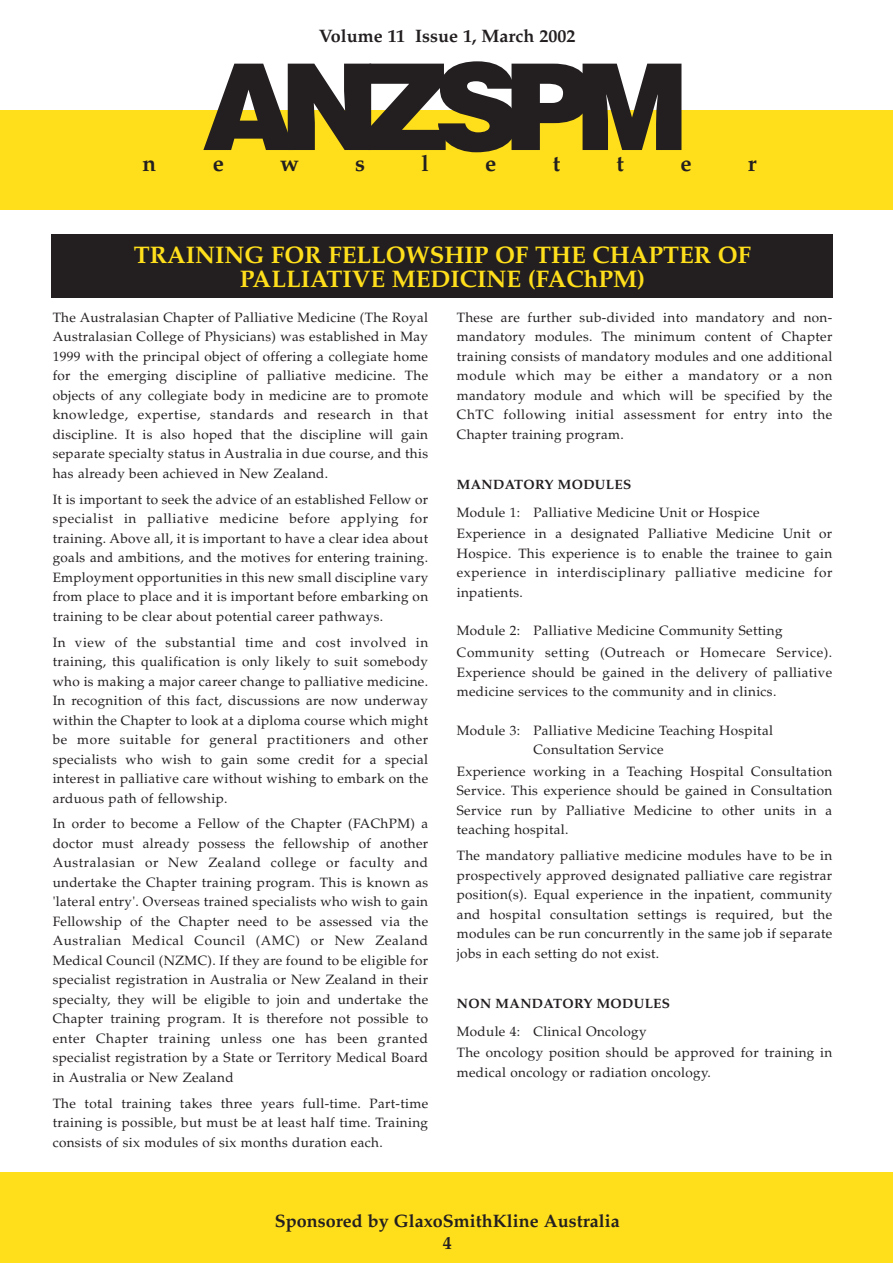
<style>
.page{position:relative;width:893px;height:1263px;background:#fff}
.page>*{position:absolute;margin:0;border:0;box-sizing:border-box;transform-origin:0 0}
.t1{font:900 120px "Helvetica";letter-spacing:-.135em;color:#231f20}
.t2{font:700 24px/24px "Palatino";color:#ffdf1b;text-align:center}
.t3{font:700 22.5px "Palatino";color:#231f20}
.t4{font:700 18px/21.9px "Palatino";color:#231f20;text-align:center}
.t5{font:13.5px/19.5px "Palatino";letter-spacing:.025em;color:#231f20;text-align:justify}
.t6{font:700 13.5px "Palatino";letter-spacing:.025em;color:#231f20}
</style>
<div class="page">
<div style="left:51px;top:234px;width:781px;height:64px;background:#231f20"></div>
<div style="left:0;top:1172px;width:892px;height:91px;background:#ffdf1b"></div>
<div style="left:0;top:110px;width:892px;height:100px;background:#ffdf1b"></div>
<h3 class="t4" style="left:319px;top:27px;width:258px">Volume 11 Issue 1, March 2002</h3>
<h1 class="t1" style="left:202px;top:64px;width:488px">ANZSPM</h1>
<h3 class="t3" style="left:143px;top:155px;width:15px">n</h3>
<h3 class="t3" style="left:213px;top:155px;width:13px">e</h3>
<h3 class="t3" style="left:280px;top:155px;width:20px">w</h3>
<h3 class="t3" style="left:355px;top:155px;width:11px">s</h3>
<h3 class="t3" style="left:421px;top:155px;width:9px">l</h3>
<h3 class="t3" style="left:485px;top:155px;width:13px">e</h3>
<h3 class="t3" style="left:553px;top:155px;width:9px">t</h3>
<h3 class="t3" style="left:616px;top:155px;width:9px">t</h3>
<h3 class="t3" style="left:680px;top:155px;width:13px">e</h3>
<h3 class="t3" style="left:748px;top:155px;width:10px">r</h3>
<h2 class="t2" style="left:134px;top:245px;width:618px">TRAINING FOR FELLOWSHIP OF THE CHAPTER OF<br>PALLIATIVE MEDICINE (FAChPM)</h2>
<p class="t5" style="left:53px;top:309px;width:377px">The Australasian Chapter of Palliative Medicine (The Royal Australasian College of Physicians) was established in May 1999 with the principal object of offering a collegiate home for the emerging discipline of palliative medicine. The objects of any collegiate body in medicine are to promote knowledge, expertise, standards and research in that discipline. It is also hoped that the discipline will gain separate specialty status in Australia in due course, and this has already been achieved in New Zealand.</p>
<p class="t5" style="left:53px;top:491px;width:377px">It is important to seek the advice of an established Fellow or specialist in palliative medicine before applying for training. Above all, it is important to have a clear idea about goals and ambitions, and the motives for entering training.<br>Employment opportunities in this new small discipline vary from place to place and it is important before embarking on training to be clear about potential career pathways.</p>
<p class="t5" style="left:53px;top:634px;width:377px">In view of the substantial time and cost involved in training, this qualification is only likely to suit somebody who is making a major career change to palliative medicine.<br>In recognition of this fact, discussions are now underway within the Chapter to look at a diploma course which might be more suitable for general practitioners and other specialists who wish to gain some credit for a special interest in palliative care without wishing to embark on the arduous path of fellowship.</p>
<p class="t5" style="left:53px;top:816px;width:377px">In order to become a Fellow of the Chapter (FAChPM) a doctor must already possess the fellowship of another Australasian or New Zealand college or faculty and undertake the Chapter training program. This is known as 'lateral entry'. Overseas trained specialists who wish to gain Fellowship of the Chapter need to be assessed via the Australian Medical Council (AMC) or New Zealand Medical Council (NZMC). If they are found to be eligible for specialist registration in Australia or New Zealand in their specialty, they will be eligible to join and undertake the Chapter training program. It is therefore not possible to enter Chapter training unless one has been granted specialist registration by a State or Territory Medical Board in Australia or New Zealand</p>
<p class="t5" style="left:53px;top:1095px;width:377px">The total training takes three years full-time. Part-time training is possible, but must be at least half time. Training consists of six modules of six months duration each.</p>
<p class="t5" style="left:457px;top:309px;width:377px">These are further sub-divided into mandatory and non&shy;mandatory modules. The minimum content of Chapter training consists of mandatory modules and one additional module which may be either a mandatory or a non mandatory module and which will be specified by the ChTC following initial assessment for entry into the Chapter training program.</p>
<p class="t6" style="left:457px;top:479px;width:176px">MANDATORY MODULES</p>
<p class="t5" style="left:457px;top:503px;width:377px;line-height:21.6px">Module 1: Palliative Medicine Unit or Hospice<br>Experience in a designated Palliative Medicine Unit or</p>
<p class="t5" style="left:457px;top:545px;width:377px">Hospice. This experience is to enable the trainee to gain experience in interdisciplinary palliative medicine for inpatients.</p>
<p class="t5" style="left:457px;top:622px;width:377px;line-height:21.6px">Module 2: Palliative Medicine Community Setting<br>Community setting (Outreach or Homecare Service).</p>
<p class="t5" style="left:457px;top:664px;width:377px">Experience should be gained in the delivery of palliative medicine services to the community and in clinics.</p>
<p class="t5" style="left:533px;top:722px;width:241px;text-indent:-77px">Module 3: Palliative Medicine Teaching Hospital<br>Consultation Service</p>
<p class="t5" style="left:457px;top:763px;width:377px">Experience working in a Teaching Hospital Consultation Service. This experience should be gained in Consultation Service run by Palliative Medicine to other units in a teaching hospital.</p>
<p class="t5" style="left:457px;top:847px;width:377px">The mandatory palliative medicine modules have to be in prospectively approved designated palliative care registrar position(s). Equal experience in the inpatient, community and hospital consultation settings is required, but the modules can be run concurrently in the same job if separate jobs in each setting do not exist.</p>
<p class="t6" style="left:457px;top:998px;width:215px">NON MANDATORY MODULES</p>
<p class="t5" style="left:457px;top:1022px;width:377px;line-height:21.6px">Module 4: Clinical Oncology<br>The oncology position should be approved for training in</p>
<p class="t5" style="left:457px;top:1064px;width:255px">medical oncology or radiation oncology.</p>
<h3 class="t4" style="left:275px;top:1212px;width:346px">Sponsored by GlaxoSmithKline Australia<br>4</h3>
</div>
